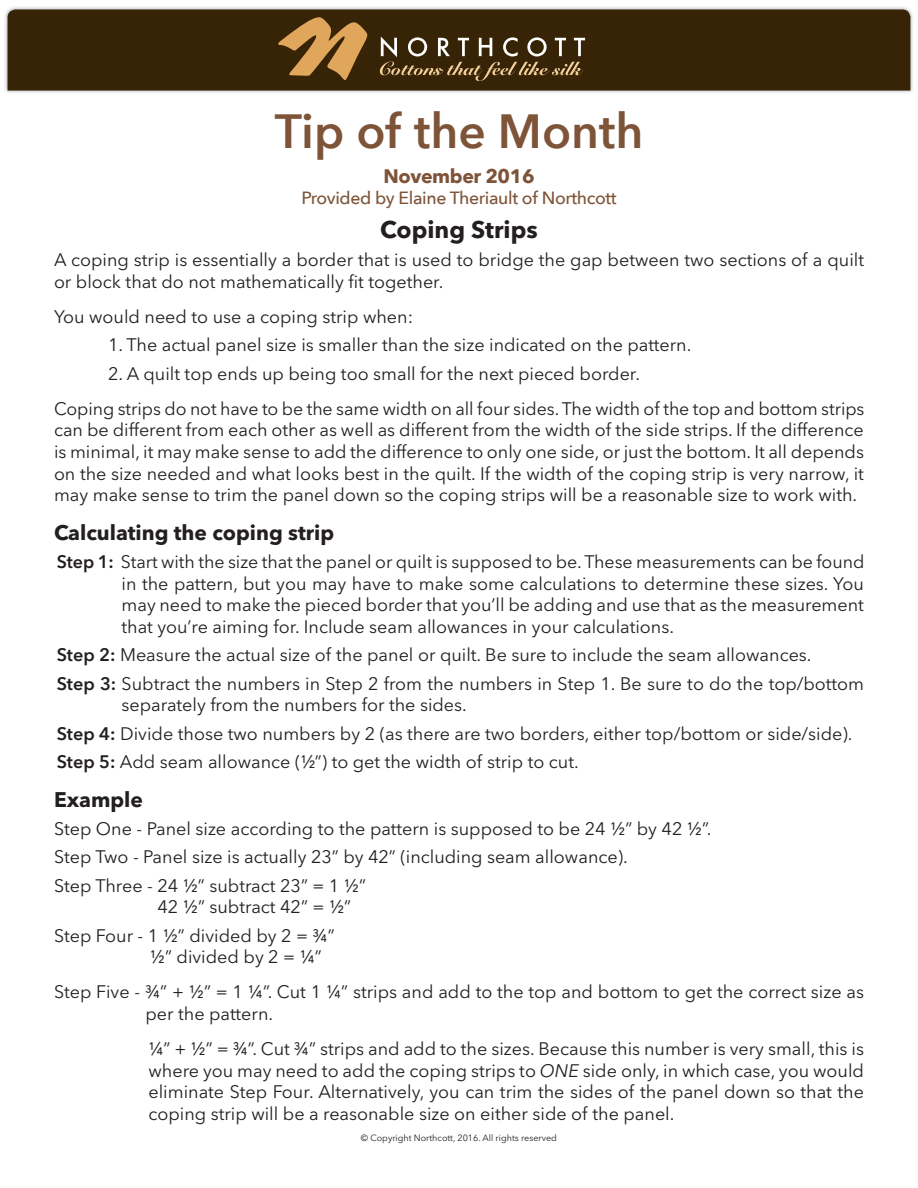
<style>
.page{position:relative;width:918px;height:1188px;background:#fff}
.page>*{position:absolute;margin:0;border:0;box-sizing:border-box;transform-origin:0 0}
.t1{font:600 47.85px "Avenir Next";color:#7e5439}
.t2{font:700 24px "Avenir Next LT Pro";color:#231f20}
.t3{font:700 21px "Avenir Next LT Pro";color:#231f20}
.t4{font:700 19.5px "Avenir Next";letter-spacing:-.02em;color:#7e5439}
.t5{font:18px/21.6px "Avenir Next LT Pro";color:#231f20}
.t6{font:500 17.7px "Avenir Next";letter-spacing:-.02em;color:#7e5439}
.t7{font:9px "Avenir Next LT Pro";color:#231f20}
.s1{font-weight:600}
.s2{font-style:italic}
</style>
<div class="page">
<img style="left:5px;top:7px;width:908px;height:86px">
<div style="left:8px;top:10px;width:902px;height:81px;background:#372305"></div>
<svg style="left:380px;top:37px;width:205px;height:44px;background:#5d492d"></svg>
<svg style="left:278px;top:17px;width:90px;height:64px;background:#8b642f"></svg>
<h1 class="t1" style="left:275px;top:90px;width:370px">Tip of the Month</h1>
<p class="t4" style="left:383px;top:160px;width:153px">November 2016</p>
<p class="t6" style="left:301px;top:183px;width:317px">Provided by Elaine Theriault of Northcott</p>
<h2 class="t2" style="left:380px;top:215px;width:159px">Coping Strips</h2>
<p class="t5" style="left:54px;top:249px;width:812px">A coping strip is essentially a border that is used to bridge the gap between two sections of a quilt or block that do not mathematically fit together.</p>
<p class="t5" style="left:54px;top:306px;width:361px">You would need to use a coping strip when:</p>
<p class="t5" style="left:108px;top:334px;width:585px">1. The actual panel size is smaller than the size indicated on the pattern.</p>
<p class="t5" style="left:54px;top:356px;width:812px;line-height:35.1px;text-indent:54px">2. A quilt top ends up being too small for the next pieced border.<br>Coping strips do not have to be the same width on all four sides. The width of the top and bottom strips</p>
<p class="t5" style="left:54px;top:419px;width:812px;text-align:justify">can be different from each other as well as different from the width of the side strips. If the difference is minimal, it may make sense to add the difference to only one side, or just the bottom. It all depends on the size needed and what looks best in the quilt. If the width of the coping strip is very narrow, it may make sense to trim the panel down so the coping strips will be a reasonable size to work with.</p>
<p class="t3" style="left:54px;top:520px;width:282px">Calculating the coping strip</p>
<p class="t5" style="left:122px;top:551px;width:744px;text-align:justify;text-indent:-65px"><span class="s1">Step 1:</span> Start with the size that the panel or quilt is supposed to be. These measurements can be found in the pattern, but you may have to make some calculations to determine these sizes. You may need to make the pieced border that you’ll be adding and use that as the measurement that you’re aiming for. Include seam allowances in your calculations.</p>
<p class="t5" style="left:57px;top:641px;width:809px;line-height:28.3px"><span class="s1">Step 2:</span> Measure the actual size of the panel or quilt. Be sure to include the seam allowances.<br><span class="s1">Step 3:</span> Subtract the numbers in Step 2 from the numbers in Step 1. Be sure to do the top/bottom</p>
<p class="t5" style="left:57px;top:691px;width:797px;line-height:28.3px;text-indent:65px">separately from the numbers for the sides.<br><span class="s1">Step 4:</span> Divide those two numbers by 2 (as there are two borders, either top/bottom or side/side).<br><span class="s1">Step 5:</span> Add seam allowance (½”) to get the width of strip to cut.</p>
<p class="t3" style="left:54px;top:786px;width:91px">Example</p>
<p class="t5" style="left:54px;top:815px;width:659px;line-height:28.3px">Step One - Panel size according to the pattern is supposed to be 24 ½” by 42 ½”.<br>Step Two - Panel size is actually 23” by 42” (including seam allowance).<br>Step Three - 24 ½” subtract 23” = 1 ½”</p>
<p class="t5" style="left:54px;top:893px;width:299px;line-height:28.3px;text-indent:104px">42 ½” subtract 42” = ½”<br>Step Four - 1 ½” divided by 2 = ¾”</p>
<p class="t5" style="left:54px;top:939px;width:812px;line-height:35.1px;text-indent:96px">½” divided by 2 = ¼”<br>Step Five - ¾” + ½” = 1 ¼”. Cut 1 ¼” strips and add to the top and bottom to get the correct size as</p>
<p class="t5" style="left:145px;top:996px;width:720px;line-height:35.1px">per the pattern.<br>¼” + ½” = ¾”. Cut ¾” strips and add to the sizes. Because this number is very small, this is</p>
<p class="t5" style="left:148px;top:1060px;width:717px;text-align:justify">where you may need to add the coping strips to <span class="s2">ONE</span> side only, in which case, you would eliminate Step Four. Alternatively, you can trim the sides of the panel down so that the coping strip will be a reasonable size on either side of the panel.</p>
<p class="t7" style="left:361px;top:1132px;width:198px">© Copyright Northcott, 2016. All rights reserved</p>
</div>
